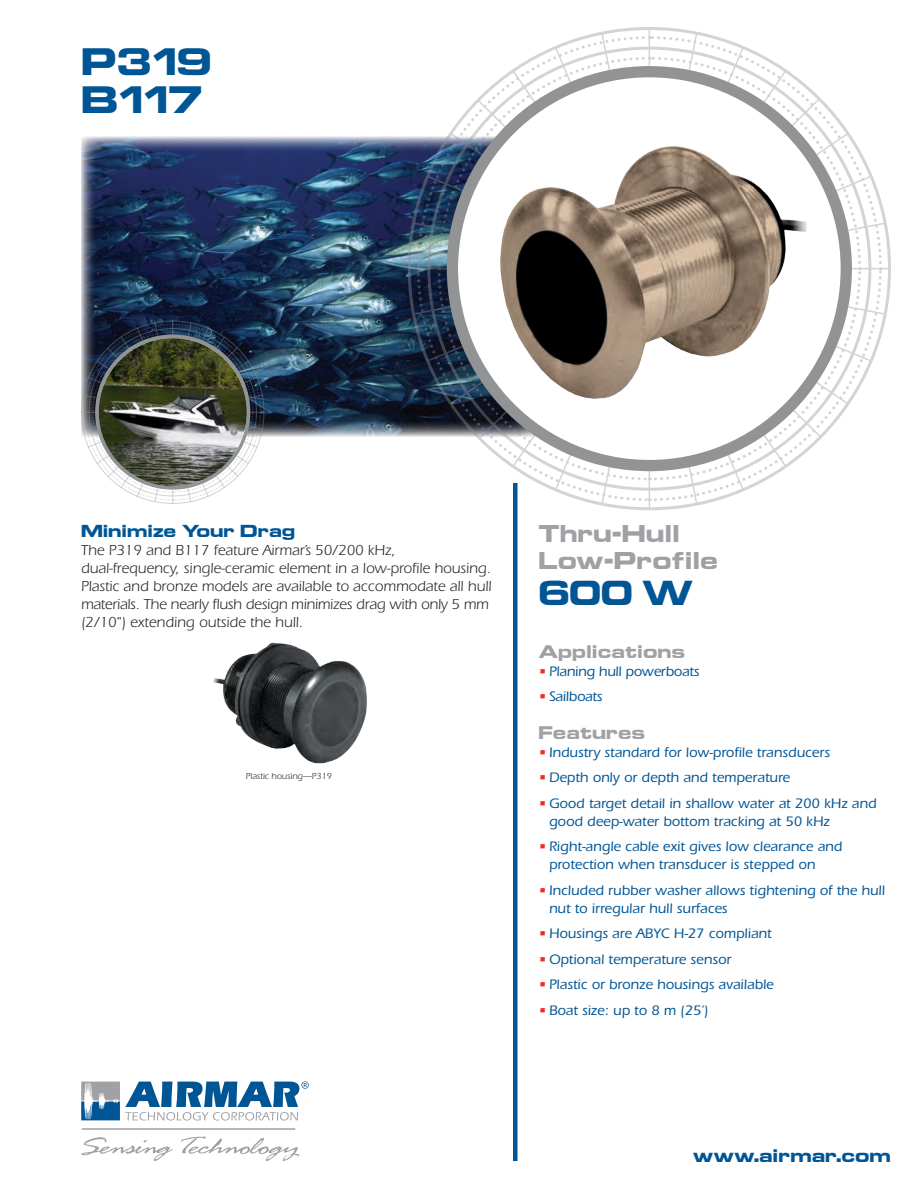
<style>
.page{position:relative;width:918px;height:1188px;background:#fff}
.page>*{position:absolute;margin:0;border:0;box-sizing:border-box;transform-origin:0 0}
.t1{font:700 33px/37.5px "Euro Technic Ext";color:#005595}
.t2{font:700 30px "Euro Technic Ext";color:#005595}
.t3{font:700 21px/27px "Euro Technic Ext";color:#a0a1a5}
.t4{font:700 15.75px "Euro Technic Ext";color:#a0a1a5}
.t5{font:700 15.75px "Euro Technic Ext";color:#005595}
.t6{font:15px/18px "ITC Eras Std";color:#231f20}
.t7{font:700 15px "Euro Technic Ext";color:#005595}
.t8{font:500 14.25px/18px "ITC Eras Std";color:#005595}
.t9{font:9px "ITC Eras Std";color:#231f20}
.s1{color:#ee2e22}
</style>
<div class="page">
<img style="left:81px;top:136px;width:334px;height:300px">
<svg style="left:699px;top:318px;width:184px;height:185px"></svg>
<svg style="left:699px;top:35px;width:184px;height:187px"></svg>
<svg style="left:415px;top:35px;width:185px;height:187px"></svg>
<svg style="left:415px;top:316px;width:185px;height:187px"></svg>
<hr style="left:649px;top:28px;width:1px;height:481px;background:#919395">
<hr style="left:409px;top:268px;width:481px;height:1px;background:#919395">
<svg style="left:476px;top:98px;width:347px;height:341px"></svg>
<svg style="left:426px;top:175px;width:447px;height:188px"></svg>
<svg style="left:449px;top:131px;width:401px;height:275px"></svg>
<img style="left:412px;top:222px;width:474px;height:94px">
<svg style="left:554px;top:46px;width:191px;height:446px"></svg>
<svg style="left:511px;top:69px;width:276px;height:399px"></svg>
<svg style="left:600px;top:31px;width:99px;height:476px"></svg>
<div style="left:447px;top:66px;width:405px;height:405px;background:#919395;border-radius:50%"></div>
<div style="left:513px;top:483px;width:5px;height:678px;background:#005595"></div>
<svg style="left:81px;top:1137px;width:92px;height:24px"></svg>
<svg style="left:181px;top:1136px;width:118px;height:25px"></svg>
<svg style="left:81px;top:1081px;width:228px;height:40px"></svg>
<hr style="left:82px;top:1128px;width:213px;height:2px;background:#a0a1a5">
<hr style="left:172px;top:321px;width:1px;height:182px;background:#919395">
<hr style="left:81px;top:412px;width:183px;height:1px;background:#919395">
<svg style="left:82px;top:322px;width:181px;height:181px"></svg>
<svg style="left:95px;top:334px;width:155px;height:156px;background:#8d9092"></svg>
<img style="left:458px;top:77px;width:383px;height:383px;border-radius:191px">
<img style="left:213px;top:642px;width:154px;height:122px">
<img style="left:99px;top:338px;width:148px;height:148px;border-radius:74px">
<h1 class="t1" style="left:81px;top:43px;width:132px">P319<br>B117</h1>
<p class="t7" style="left:81px;top:520px;width:216px">Minimize Your Drag</p>
<p class="t6" style="left:81px;top:541px;width:412px">The P319 and B117 feature Airmar’s 50/200 kHz, dual-frequency, single-ceramic element in a low-profile housing.<br>Plastic and bronze models are available to accommodate all hull materials. The nearly flush design minimizes drag with only 5 mm (2/10") extending outside the hull.</p>
<p class="t9" style="left:246px;top:771px;width:87px">Plastic housing—P319</p>
<h3 class="t3" style="left:538px;top:520px;width:181px">Thru-Hull<br>Low-Profile</h3>
<h2 class="t2" style="left:538px;top:571px;width:156px">600 W</h2>
<p class="t4" style="left:538px;top:640px;width:148px">Applications</p>
<p class="t8" style="left:538px;top:662px;width:162px"><span class="s1">•</span> Planing hull powerboats</p>
<p class="t8" style="left:538px;top:688px;width:66px"><span class="s1">•</span> Sailboats</p>
<p class="t4" style="left:538px;top:721px;width:108px">Features</p>
<p class="t8" style="left:538px;top:743px;width:293px"><span class="s1">•</span> Industry standard for low-profile transducers</p>
<p class="t8" style="left:538px;top:769px;width:253px"><span class="s1">•</span> Depth only or depth and temperature</p>
<p class="t8" style="left:549px;top:794px;width:329px;text-indent:-11px"><span class="s1">•</span> Good target detail in shallow water at 200 kHz and good deep-water bottom tracking at 50 kHz</p>
<p class="t8" style="left:549px;top:838px;width:295px;text-indent:-11px"><span class="s1">•</span> Right-angle cable exit gives low clearance and protection when transducer is stepped on</p>
<p class="t8" style="left:549px;top:881px;width:338px;text-indent:-11px"><span class="s1">•</span> Included rubber washer allows tightening of the hull nut to irregular hull surfaces</p>
<p class="t8" style="left:538px;top:925px;width:235px"><span class="s1">•</span> Housings are ABYC H-27 compliant</p>
<p class="t8" style="left:538px;top:950px;width:194px"><span class="s1">•</span> Optional temperature sensor</p>
<p class="t8" style="left:538px;top:976px;width:237px"><span class="s1">•</span> Plastic or bronze housings available</p>
<p class="t8" style="left:538px;top:1001px;width:172px"><span class="s1">•</span> Boat size: up to 8 m (25’)</p>
<p class="t5" style="left:693px;top:1145px;width:200px">www.airmar.com</p>
</div>
